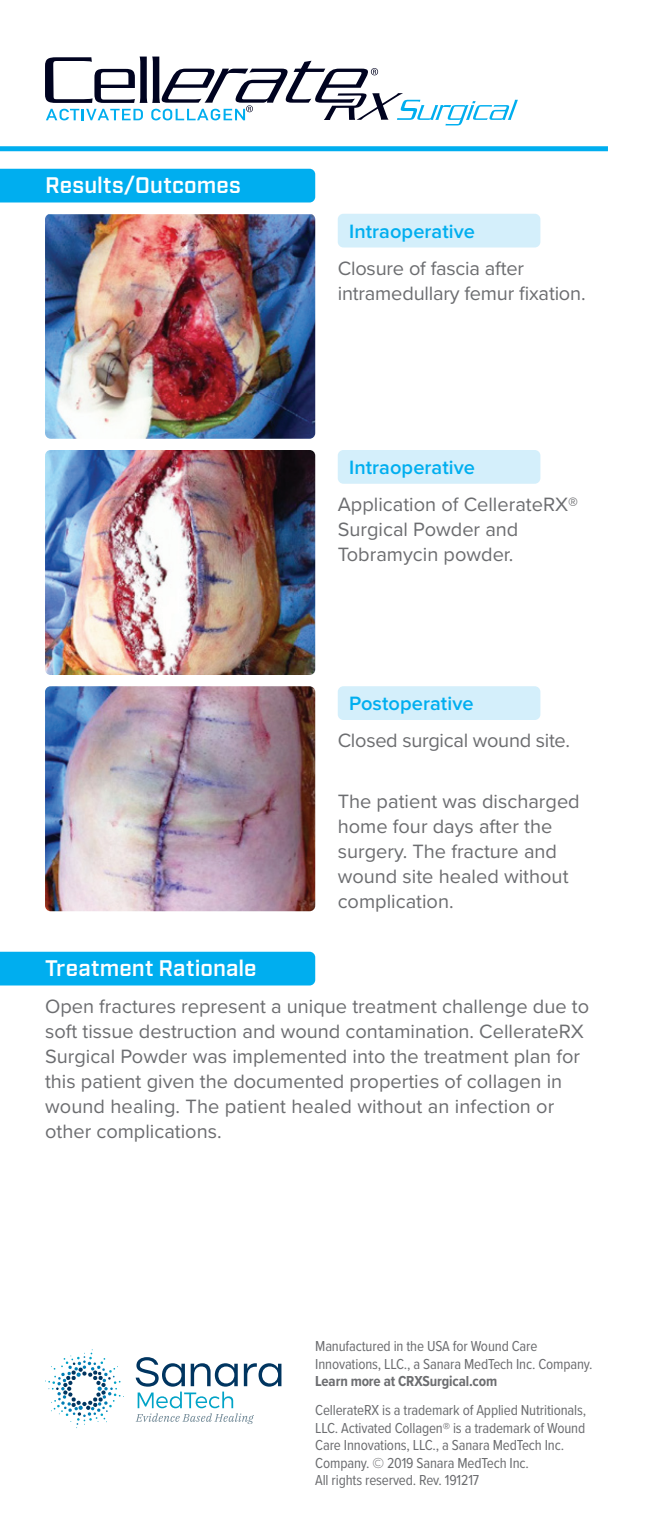
<style>
.page{position:relative;width:653px;height:1530px;background:#fff}
.page>*{position:absolute;margin:0;border:0;box-sizing:border-box;transform-origin:0 0}
.t1{font:600 22.5px "Industry";letter-spacing:.005em;color:#fff}
.t2{font:20px/25px "Proxima Nova";color:#6c6d70}
.t3{font:600 20px "Proxima Nova";letter-spacing:.005em;color:#00aeef}
.t4{font:15px/17.5px "Proxima Nova Cond";letter-spacing:-.01em;color:#6c6d70}
.s1{font-weight:700}
</style>
<div class="page">
<div style="left:0;top:952px;width:315px;height:33px;background:#00aeef"></div>
<div style="left:0;top:146px;width:608px;height:5px;background:#00aeef"></div>
<div style="left:0;top:169px;width:315px;height:33px;background:#00aeef"></div>
<div style="left:338px;top:450px;width:202px;height:34px;background:#d4effb;border-radius:6px"></div>
<div style="left:338px;top:686px;width:202px;height:34px;background:#d4effb;border-radius:6px"></div>
<img style="left:45px;top:214px;width:270px;height:225px">
<img style="left:45px;top:450px;width:270px;height:225px">
<img style="left:45px;top:686px;width:270px;height:225px">
<div style="left:338px;top:214px;width:202px;height:34px;background:#d4effb;border-radius:6px"></div>
<svg style="left:136px;top:1357px;width:145px;height:67px"></svg>
<svg style="left:45px;top:1349px;width:79px;height:79px"></svg>
<svg style="left:45px;top:57px;width:473px;height:68px"></svg>
<p class="t1" style="left:45px;top:172px;width:197px">Results/Outcomes</p>
<p class="t1" style="left:45px;top:955px;width:213px">Treatment Rationale</p>
<p class="t3" style="left:349px;top:219px;width:127px">Intraoperative</p>
<p class="t2" style="left:338px;top:255px;width:249px">Closure of fascia after intramedullary femur fixation.</p>
<p class="t3" style="left:349px;top:456px;width:127px">Intraoperative</p>
<p class="t2" style="left:338px;top:491px;width:242px">Application of CellerateRX®<br>Surgical Powder and<br>Tobramycin powder.</p>
<p class="t3" style="left:349px;top:692px;width:126px">Postoperative</p>
<p class="t2" style="left:338px;top:727px;width:234px">Closed surgical wound site.</p>
<p class="t2" style="left:338px;top:788px;width:243px">The patient was discharged home four days after the surgery. The fracture and wound site healed without complication.</p>
<p class="t2" style="left:45px;top:993px;width:545px">Open fractures represent a unique treatment challenge due to soft tissue destruction and wound contamination. CellerateRX Surgical Powder was implemented into the treatment plan for this patient given the documented properties of collagen in wound healing. The patient healed without an infection or other complications.</p>
<p class="t4" style="left:315px;top:1337px;width:279px">Manufactured in the USA for Wound Care<br>Innovations, LLC., a Sanara MedTech Inc. Company.<br><span class="s1">Learn more at CRXSurgical.com</span></p>
<p class="t4" style="left:315px;top:1401px;width:272px">CellerateRX is a trademark of Applied Nutritionals, LLC. Activated Collagen® is a trademark of Wound Care Innovations, LLC., a Sanara MedTech Inc.<br>Company. © 2019 Sanara MedTech Inc.<br>All rights reserved. Rev. 191217</p>
</div>
